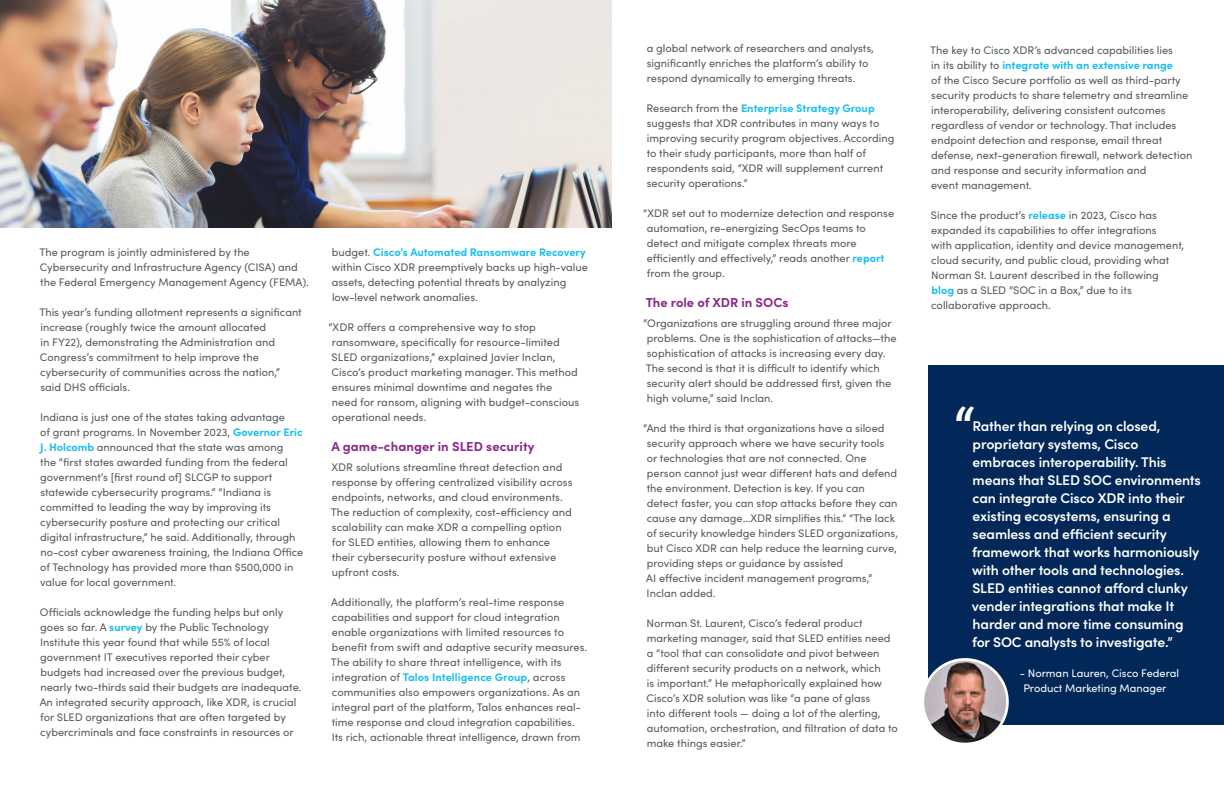
<style>
.page{position:relative;width:1224px;height:792px;background:#fff}
.page>*{position:absolute;margin:0;border:0;box-sizing:border-box;transform-origin:0 0}
.t1{font:700 50px "Sofia Pro";color:#fff}
.t2{font:600 14px/18px "Sofia Pro";letter-spacing:-.01em;color:#fff}
.t3{font:700 13px "Sofia Pro";letter-spacing:.005em;color:#8b278c}
.t4{font:11px/15px "Sofia Pro";color:#58595b}
.t5{font:11px/15px "Sofia Pro";color:#fff}
.s1{font-weight:700;color:#1bbeed}
</style>
<div class="page">
<div style="left:928px;top:365px;width:296px;height:360px;background:#022859"></div>
<img style="left:923px;top:659px;width:84px;height:85px;border-radius:42px">
<div style="left:922px;top:658px;width:87px;height:87px;border:3px solid #fff;border-radius:50%"></div>
<img style="left:0;top:0;width:612px;height:228px">
<p class="t4" style="left:39px;top:244px;width:271px">The program is jointly administered by the<br>Cybersecurity and Infrastructure Agency (CISA) and the Federal Emergency Management Agency (FEMA).</p>
<p class="t4" style="left:39px;top:304px;width:264px">This year’s funding allotment represents a significant increase (roughly twice the amount allocated<br>in FY22), demonstrating the Administration and Congress’s commitment to help improve the cybersecurity of communities across the nation,” said DHS officials.</p>
<p class="t4" style="left:40px;top:409px;width:265px">Indiana is just one of the states taking advantage<br>of grant programs. In November 2023, <span class="s1">Governor Eric J. Holcomb</span> announced that the state was among<br>the “first states awarded funding from the federal government’s [first round of] SLCGP to support statewide cybersecurity programs.” “Indiana is committed to leading the way by improving its cybersecurity posture and protecting our critical digital infrastructure,” he said. Additionally, through no-cost cyber awareness training, the Indiana Office of Technology has provided more than $500,000 in value for local government.</p>
<p class="t4" style="left:40px;top:604px;width:263px">Officials acknowledge the funding helps but only goes so far. A <span class="s1">survey</span> by the Public Technology Institute this year found that while 55% of local government IT executives reported their cyber budgets had increased over the previous budget, nearly two-thirds said their budgets are inadequate.</p>
<p class="t4" style="left:40px;top:694px;width:258px">An integrated security approach, like XDR, is crucial for SLED organizations that are often targeted by cybercriminals and face constraints in resources or</p>
<p class="t4" style="left:332px;top:244px;width:258px">budget. <span class="s1">Cisco’s Automated Ransomware Recovery </span>within Cisco XDR preemptively backs up high-value assets, detecting potential threats by analyzing low-level network anomalies.</p>
<p class="t4" style="left:328px;top:319px;width:252px">“XDR offers a comprehensive way to stop ransomware, specifically for resource-limited SLED organizations,” explained Javier Inclan, Cisco’s product marketing manager. This method ensures minimal downtime and negates the<br>need for ransom, aligning with budget-conscious operational needs.</p>
<p class="t3" style="left:331px;top:437px;width:205px">A game-changer in SLED security</p>
<p class="t4" style="left:331px;top:459px;width:243px">XDR solutions streamline threat detection and response by offering centralized visibility across endpoints, networks, and cloud environments.<br>The reduction of complexity, cost-efficiency and scalability can make XDR a compelling option for SLED entities, allowing them to enhance their cybersecurity posture without extensive upfront costs.</p>
<p class="t4" style="left:331px;top:594px;width:258px">Additionally, the platform’s real-time response capabilities and support for cloud integration enable organizations with limited resources to benefit from swift and adaptive security measures.<br>The ability to share threat intelligence, with its integration of <span class="s1">Talos Intelligence Group</span>, across communities also empowers organizations. As an integral part of the platform, Talos enhances real&shy;time response and cloud integration capabilities.<br>Its rich, actionable threat intelligence, drawn from</p>
<p class="t4" style="left:647px;top:40px;width:228px">a global network of researchers and analysts, significantly enriches the platform’s ability to respond dynamically to emerging threats.</p>
<p class="t4" style="left:647px;top:100px;width:249px">Research from the <span class="s1">Enterprise Strategy Group </span>suggests that XDR contributes in many ways to improving security program objectives. According to their study participants, more than half of respondents said, “XDR will supplement current security operations.”</p>
<p class="t4" style="left:647px;top:205px;width:249px;text-indent:-3px">“XDR set out to modernize detection and response automation, re-energizing SecOps teams to detect and mitigate complex threats more efficiently and effectively,” reads another <span class="s1">report </span>from the group.</p>
<p class="t3" style="left:646px;top:292px;width:144px">The role of XDR in SOCs</p>
<p class="t4" style="left:643px;top:315px;width:255px">“Organizations are struggling around three major problems. One is the sophistication of attacks—the sophistication of attacks is increasing every day.<br>The second is that it is difficult to identify which security alert should be addressed first, given the high volume,” said Inclan.</p>
<p class="t4" style="left:643px;top:420px;width:256px">“And the third is that organizations have a siloed security approach where we have security tools<br>or technologies that are not connected. One person cannot just wear different hats and defend the environment. Detection is key. If you can<br>detect faster, you can stop attacks before they can cause any damage…XDR simplifies this.” “The lack of security knowledge hinders SLED organizations, but Cisco XDR can help reduce the learning curve, providing steps or guidance by assisted<br>AI effective incident management programs,” Inclan added.</p>
<p class="t4" style="left:646px;top:615px;width:253px">Norman St. Laurent, Cisco’s federal product marketing manager, said that SLED entities need a “tool that can consolidate and pivot between different security products on a network, which<br>is important.” He metaphorically explained how Cisco’s XDR solution was like “a pane of glass<br>into different tools — doing a lot of the alerting, automation, orchestration, and filtration of data to make things easier.”</p>
<p class="t4" style="left:930px;top:42px;width:264px">The key to Cisco XDR’s advanced capabilities lies<br>in its ability to <span class="s1">integrate with an extensive range<br></span>of the Cisco Secure portfolio as well as third-party security products to share telemetry and streamline interoperability, delivering consistent outcomes regardless of vendor or technology. That includes endpoint detection and response, email threat defense, next-generation firewall, network detection and response and security information and<br>event management.</p>
<p class="t4" style="left:931px;top:207px;width:255px">Since the product’s <span class="s1">release</span> in 2023, Cisco has expanded its capabilities to offer integrations<br>with application, identity and device management, cloud security, and public cloud, providing what Norman St. Laurent described in the following <span class="s1">blog</span> as a SLED “SOC in a Box,” due to its collaborative approach.</p>
<p class="t1" style="left:954px;top:386px;width:22px">“</p>
<p class="t2" style="left:972px;top:417px;width:231px">Rather than relying on closed, proprietary systems, Cisco embraces interoperability. This means that SLED SOC environments can integrate Cisco XDR into their existing ecosystems, ensuring a seamless and efficient security framework that works harmoniously with other tools and technologies.<br>SLED entities cannot afford clunky vender integrations that make It harder and more time consuming for SOC analysts to investigate.”</p>
<p class="t5" style="left:1023px;top:665px;width:157px;text-indent:-3px">- Norman Lauren, Cisco Federal<br>Product Marketing Manager</p>
</div>
